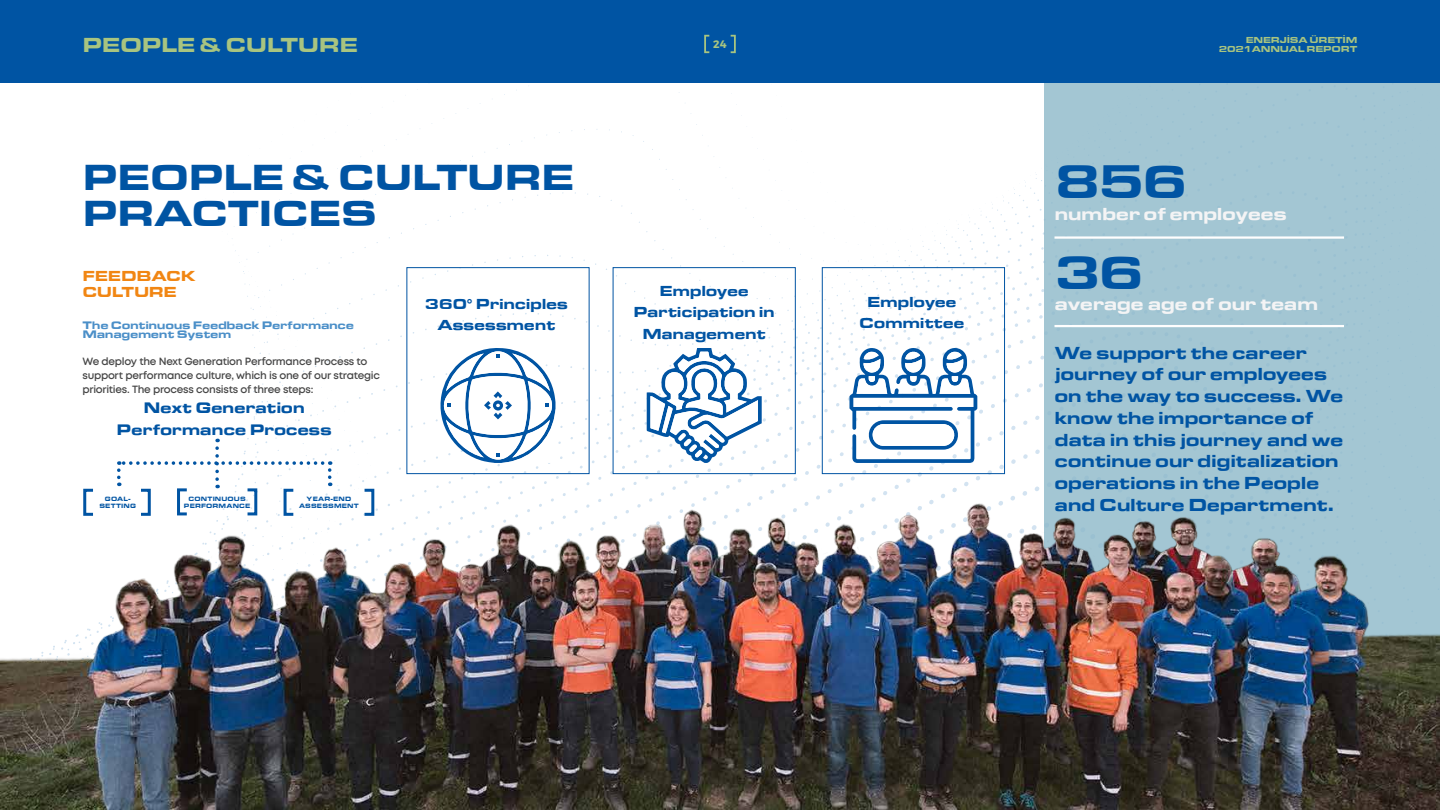
<style>
.page{position:relative;width:1440px;height:810px;background:#fff}
.page>*{position:absolute;margin:0;border:0;box-sizing:border-box;transform-origin:0 0}
.t1{font:48.75px "Sabanci Eurostile Bold Extended";color:#0054a3}
.t2{font:37.5px/36px "Sabanci Eurostile Bold Extended";letter-spacing:-.025em;color:#0054a3}
.t3{font:21px "Sabanci Eurostile Bold Extended";letter-spacing:-.025em;color:#a8c480}
.t4{font:18px/21.8px "Sabanci Eurostile Bold Extended";letter-spacing:-.025em;color:#0054a3}
.t5{font:18px "Sabanci Eurostile Bold Extended";letter-spacing:-.03em;color:#f4f4f5}
.t6{font:15.75px/21.4px "Sabanci Eurostile Bold Extended";letter-spacing:-.025em;color:#0054a3;text-align:center}
.t7{font:15px/21.4px "Sabanci Eurostile Bold Extended";letter-spacing:-.025em;color:#0054a3;text-align:center}
.t8{font:15px/15.8px "Sabanci Eurostile Bold Extended";letter-spacing:-.03em;color:#f18613}
.t9{font:11.25px/9px "Sabanci Eurostile Bold Extended";letter-spacing:-.03em;color:#4b8fc8}
.t10{font:700 10.88px "Montserrat";color:#a8c480}
.t11{font:600 10.5px/13.5px "Mont";letter-spacing:-.025em;color:#474747}
.t12{font:9px/9.8px "Sabanci Eurostile Bold Extended";letter-spacing:-.025em;color:#a8c480;text-align:right}
.t13{font:6.45px/7.7px "Sabanci Eurostile Bold Extended";letter-spacing:.02em;color:#0054a3;text-align:center;scale:.92 1}
</style>
<div class="page">
<svg style="left:0;top:82px;width:1044px;height:420px"></svg>
<div style="left:1044px;top:82px;width:396px;height:420px;background:#a3c6d3"></div>
<img style="left:0;top:502px;width:1440px;height:308px">
<div style="left:0;top:0;width:1440px;height:82px;background:#0054a3"></div>
<div style="left:704px;top:35px;width:6px;height:18px;border:2px solid #a8c480"></div>
<div style="left:730px;top:35px;width:6px;height:18px;border:2px solid #a8c480"></div>
<div style="left:406px;top:267px;width:184px;height:207px;border:1px solid #0054a3"></div>
<div style="left:613px;top:267px;width:183px;height:207px;border:1px solid #0054a3"></div>
<div style="left:822px;top:267px;width:183px;height:207px;border:1px solid #0054a3"></div>
<hr style="left:1054px;top:236px;width:290px;height:3px;background:#fefefe">
<hr style="left:1054px;top:325px;width:290px;height:2px;background:#fefefe">
<div style="left:177px;top:488px;width:11px;height:27px;border:3px solid #0054a3"></div>
<div style="left:246px;top:488px;width:11px;height:27px;border:3px solid #0054a3"></div>
<div style="left:83px;top:489px;width:12px;height:27px;border:3px solid #0054a3"></div>
<div style="left:140px;top:489px;width:11px;height:27px;border:3px solid #0054a3"></div>
<svg style="left:117px;top:448px;width:214px;height:40px"></svg>
<div style="left:284px;top:489px;width:11px;height:27px;border:3px solid #0054a3"></div>
<div style="left:363px;top:489px;width:11px;height:27px;border:3px solid #0054a3"></div>
<svg style="left:436px;top:346px;width:120px;height:117px"></svg>
<svg style="left:647px;top:348px;width:115px;height:115px"></svg>
<svg style="left:849px;top:347px;width:128px;height:116px"></svg>
<p class="t3" style="left:83px;top:33px;width:277px">PEOPLE &amp; CULTURE</p>
<p class="t10" style="left:713px;top:37px;width:15px">24</p>
<p class="t12" style="left:1219px;top:35px;width:140px">ENERJİSA ÜRETİM<br>2021ANNUAL REPORT</p>
<h2 class="t2" style="left:83px;top:159px;width:494px">PEOPLE &amp; CULTURE<br>PRACTICES</h2>
<p class="t8" style="left:83px;top:268px;width:115px">FEEDBACK<br>CULTURE</p>
<p class="t9" style="left:83px;top:321px;width:273px">The Continuous Feedback Performance<br>Management System</p>
<p class="t11" style="left:83px;top:355px;width:299px">We deploy the Next Generation Performance Process to support performance culture, which is one of our strategic priorities. The process consists of three steps:</p>
<p class="t6" style="left:117px;top:397px;width:217px">Next Generation<br>Performance Process</p>
<p class="t13" style="left:99px;top:495px;width:41px">GOAL-<br>SETTING</p>
<p class="t13" style="left:299px;top:495px;width:66px">YEAR-END<br>ASSESSMENT</p>
<p class="t13" style="left:184px;top:495px;width:74px">CONTINUOUS<br>PERFORMANCE</p>
<p class="t7" style="left:425px;top:293px;width:145px">360° Principles<br>Assessment</p>
<p class="t7" style="left:633px;top:280px;width:143px">Employee<br>Participation in<br>Management</p>
<p class="t7" style="left:859px;top:291px;width:107px">Employee<br>Committee</p>
<h1 class="t1" style="left:1054px;top:154px;width:135px">856</h1>
<p class="t5" style="left:1054px;top:203px;width:234px">number of employees</p>
<h1 class="t1" style="left:1054px;top:244px;width:91px">36</h1>
<p class="t5" style="left:1054px;top:294px;width:265px">average age of our team</p>
<p class="t4" style="left:1054px;top:342px;width:290px">We support the career journey of our employees on the way to success. We know the importance of data in this journey and we continue our digitalization operations in the People and Culture Department.</p>
</div>
